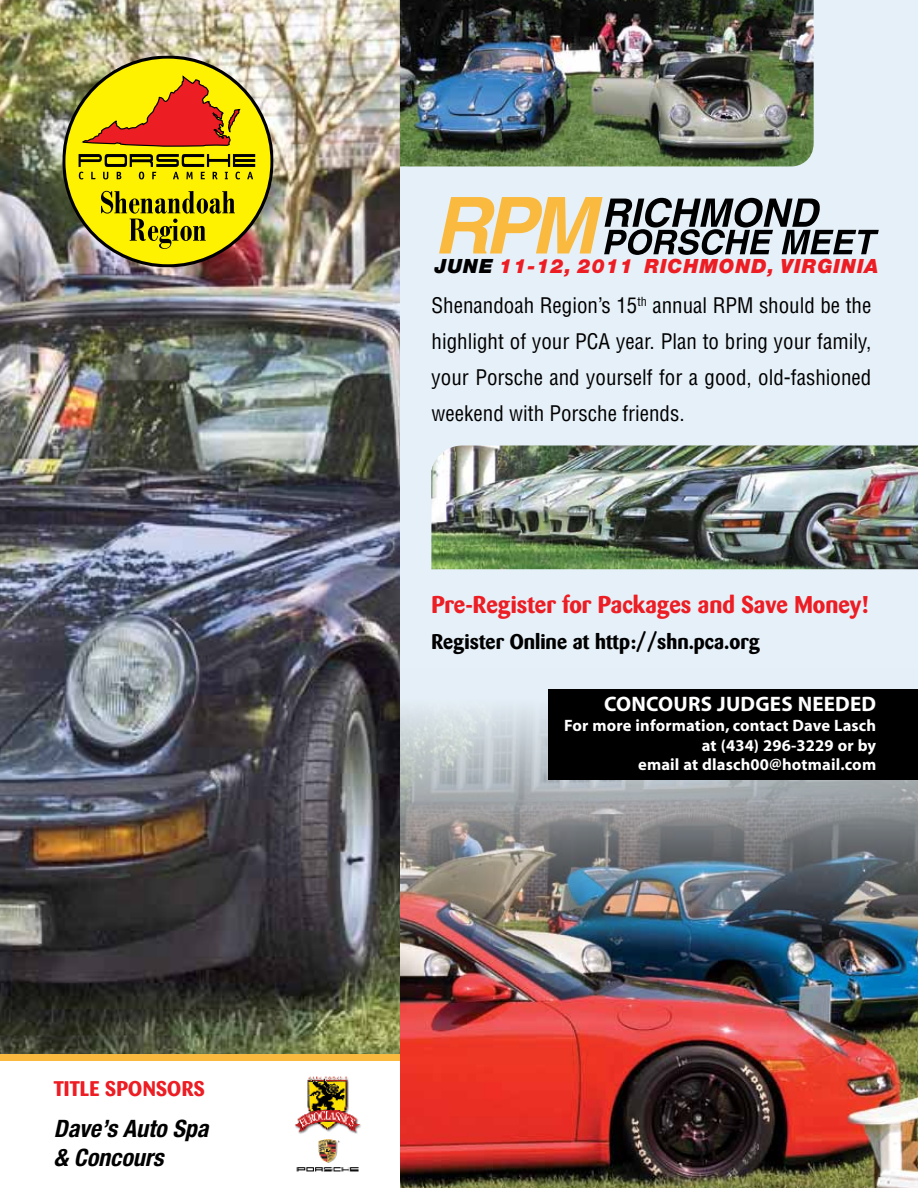
<style>
.page{position:relative;width:918px;height:1188px;background:#fff}
.page>*{position:absolute;margin:0;border:0;box-sizing:border-box;transform-origin:0 0}
.t1{font:700 24px "Barmeno";color:#ed1d24}
.t2{font:italic 700 condensed 24px/28.8px "Helvetica Neue";color:#000}
.t3{font:condensed 21px/36px "Helvetica";color:#000;text-align:justify}
.t4{font:700 21px "Barmeno";color:#000}
.t5{font:700 21px "Myriad";letter-spacing:.01em;color:#fff}
.t6{font:700 21px "Barmeno";letter-spacing:.02em;color:#ed1d24}
.t7{font:italic 900 19.65px "Helvetica Neue";letter-spacing:.05em;color:#ed1d24}
.t8{font:700 16.5px/19.8px "Myriad";letter-spacing:.01em;color:#fff;text-align:right}
.t9{font:15px "Myriad";color:#000}
.s1{color:#000}
</style>
<div class="page">
<div style="left:163px;top:0;width:755px;height:1188px;background:#e6f0f8"></div>
<img style="left:400px;top:689px;width:518px;height:499px">
<img style="left:0;top:0;width:400px;height:1055px">
<div style="left:64px;top:57px;width:208px;height:209px;background:#fff200;border-radius:50%"></div>
<svg style="left:79px;top:154px;width:176px;height:25px"></svg>
<svg style="left:101px;top:191px;width:134px;height:58px"></svg>
<svg style="left:81px;top:77px;width:160px;height:70px"></svg>
<img style="left:400px;top:0;width:414px;height:166px">
<img style="left:431px;top:446px;width:487px;height:123px">
<svg style="left:439px;top:197px;width:440px;height:58px"></svg>
<div style="left:0;top:1060px;width:400px;height:128px;background:#fff"></div>
<img style="left:294px;top:1076px;width:67px;height:96px">
<div style="left:0;top:1055px;width:400px;height:6px;background:#faba3f"></div>
<div style="left:549px;top:689px;width:369px;height:91px;background:#000"></div>
<p class="t6" style="left:54px;top:1076px;width:152px">TITLE SPONSORS</p>
<p class="t2" style="left:54px;top:1114px;width:156px">Dave’s Auto Spa &amp; Concours</p>
<p class="t9" style="left:56px;top:1139px;width:17px">15</p>
<p class="t7" style="left:434px;top:253px;width:446px"><span class="s1">JUNE</span> 11-12, 2011 RICHMOND, VIRGINIA</p>
<p class="t3" style="left:432px;top:287px;width:441px">Shenandoah Region’s 15<sup>th</sup> annual RPM should be the highlight of your PCA year. Plan to bring your family, your Porsche and yourself for a good, old-fashioned weekend with Porsche friends.</p>
<p class="t1" style="left:431px;top:590px;width:439px">Pre-Register for Packages and Save Money!</p>
<p class="t4" style="left:431px;top:629px;width:330px">Register Online at http://shn.pca.org</p>
<p class="t5" style="left:604px;top:693px;width:15px">CONCOURS</p>
<p class="t5" style="left:717px;top:693px;width:24px">JUDG</p>
<p class="t5" style="left:770px;top:693px;width:106px">ES NEEDED</p>
<p class="t8" style="left:564px;top:716px;width:314px">For more information, contact Dave Lasch at (434) 296-3229 or by<br>email at dlasch00@hotmail.com</p>
</div>
